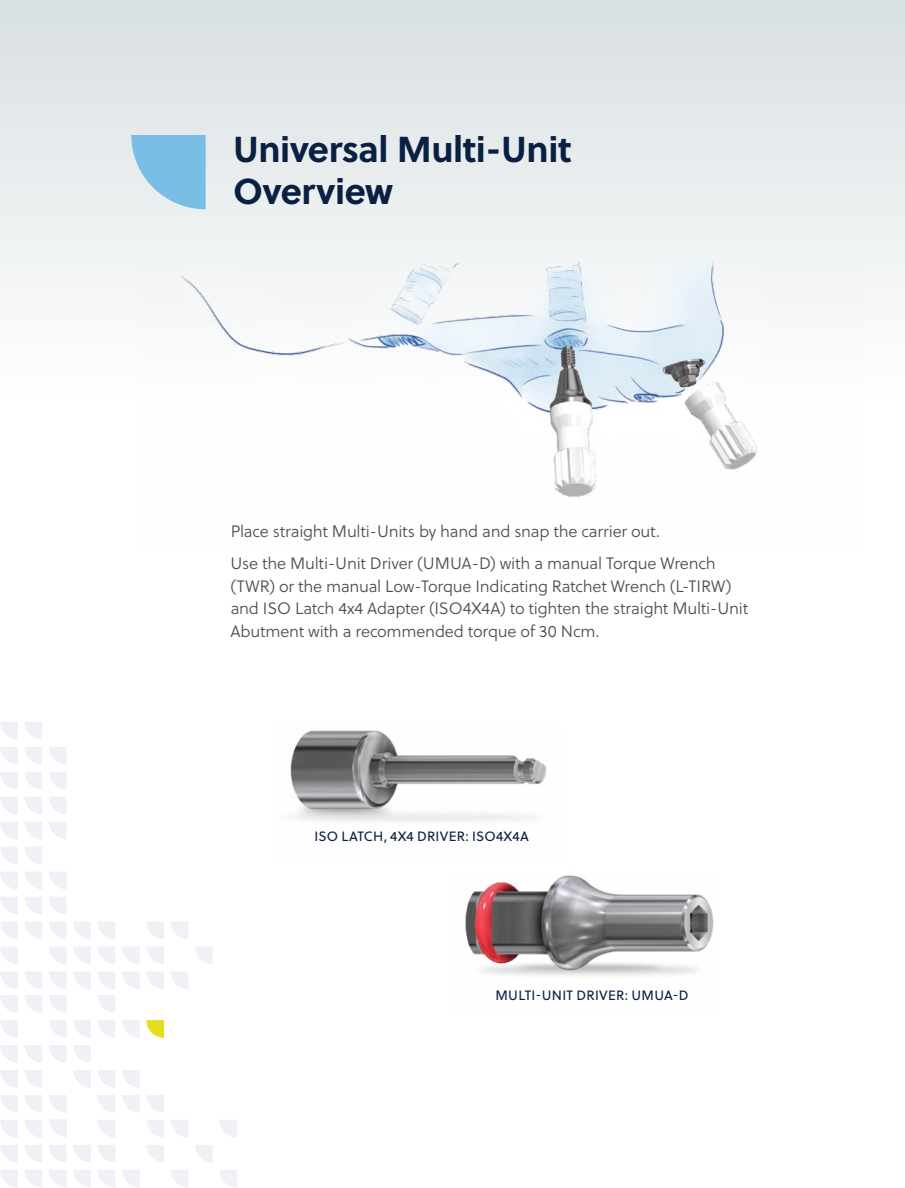
<style>
.page{position:relative;width:905px;height:1188px;background:#fff}
.page>*{position:absolute;margin:0;border:0;box-sizing:border-box;transform-origin:0 0}
.t1{font:700 36px/42px "Soleil";letter-spacing:-.015em;color:#0a2043}
.t2{font:16.5px/22.5px "Soleil Lt";letter-spacing:-.015em;color:#4d4d4f}
.t3{font:13.5px "Soleil";letter-spacing:.02em;color:#0a2043}
</style>
<div class="page">
<div style="left:0;top:0;width:904px;height:796px;background:linear-gradient(to bottom,#e2e7e9,#fff)"></div>
<svg style="left:25px;top:972px;width:17px;height:17px"></svg>
<svg style="left:0;top:972px;width:18px;height:17px"></svg>
<svg style="left:73px;top:972px;width:18px;height:17px"></svg>
<svg style="left:49px;top:972px;width:17px;height:17px"></svg>
<svg style="left:122px;top:972px;width:18px;height:17px"></svg>
<svg style="left:98px;top:972px;width:17px;height:17px"></svg>
<svg style="left:171px;top:972px;width:17px;height:17px"></svg>
<svg style="left:147px;top:972px;width:17px;height:17px"></svg>
<svg style="left:0;top:947px;width:18px;height:17px"></svg>
<svg style="left:73px;top:947px;width:18px;height:17px"></svg>
<svg style="left:49px;top:947px;width:17px;height:17px"></svg>
<svg style="left:122px;top:947px;width:18px;height:17px"></svg>
<svg style="left:98px;top:947px;width:17px;height:17px"></svg>
<svg style="left:147px;top:947px;width:17px;height:17px"></svg>
<svg style="left:25px;top:922px;width:17px;height:17px"></svg>
<svg style="left:0;top:922px;width:18px;height:17px"></svg>
<svg style="left:73px;top:922px;width:18px;height:17px"></svg>
<svg style="left:49px;top:922px;width:17px;height:17px"></svg>
<svg style="left:98px;top:922px;width:17px;height:17px"></svg>
<svg style="left:171px;top:922px;width:17px;height:17px"></svg>
<svg style="left:147px;top:922px;width:17px;height:17px"></svg>
<svg style="left:25px;top:897px;width:17px;height:17px"></svg>
<svg style="left:0;top:897px;width:18px;height:17px"></svg>
<svg style="left:49px;top:897px;width:17px;height:17px"></svg>
<svg style="left:25px;top:872px;width:17px;height:17px"></svg>
<svg style="left:0;top:872px;width:18px;height:17px"></svg>
<svg style="left:49px;top:872px;width:17px;height:17px"></svg>
<svg style="left:25px;top:847px;width:17px;height:17px"></svg>
<svg style="left:0;top:847px;width:18px;height:17px"></svg>
<svg style="left:25px;top:822px;width:17px;height:17px"></svg>
<svg style="left:0;top:822px;width:18px;height:17px"></svg>
<svg style="left:49px;top:822px;width:17px;height:17px"></svg>
<svg style="left:25px;top:797px;width:17px;height:17px"></svg>
<svg style="left:0;top:797px;width:18px;height:17px"></svg>
<svg style="left:49px;top:797px;width:17px;height:17px"></svg>
<svg style="left:25px;top:772px;width:17px;height:18px"></svg>
<svg style="left:0;top:772px;width:18px;height:18px"></svg>
<svg style="left:49px;top:772px;width:18px;height:18px"></svg>
<svg style="left:25px;top:747px;width:17px;height:18px"></svg>
<svg style="left:0;top:747px;width:18px;height:18px"></svg>
<svg style="left:49px;top:747px;width:18px;height:18px"></svg>
<svg style="left:25px;top:722px;width:17px;height:18px"></svg>
<svg style="left:0;top:722px;width:18px;height:18px"></svg>
<svg style="left:195px;top:947px;width:18px;height:17px"></svg>
<svg style="left:25px;top:1170px;width:17px;height:17px"></svg>
<svg style="left:0;top:1170px;width:18px;height:17px"></svg>
<svg style="left:73px;top:1170px;width:18px;height:17px"></svg>
<svg style="left:49px;top:1170px;width:17px;height:17px"></svg>
<svg style="left:122px;top:1170px;width:18px;height:17px"></svg>
<svg style="left:98px;top:1170px;width:17px;height:17px"></svg>
<svg style="left:171px;top:1170px;width:17px;height:17px"></svg>
<svg style="left:25px;top:1145px;width:17px;height:17px"></svg>
<svg style="left:0;top:1145px;width:18px;height:17px"></svg>
<svg style="left:73px;top:1145px;width:18px;height:17px"></svg>
<svg style="left:49px;top:1145px;width:17px;height:17px"></svg>
<svg style="left:147px;top:1145px;width:17px;height:17px"></svg>
<svg style="left:25px;top:1120px;width:17px;height:17px"></svg>
<svg style="left:0;top:1120px;width:18px;height:17px"></svg>
<svg style="left:171px;top:1120px;width:17px;height:17px"></svg>
<svg style="left:147px;top:1120px;width:17px;height:17px"></svg>
<svg style="left:25px;top:1095px;width:17px;height:18px"></svg>
<svg style="left:0;top:1095px;width:18px;height:18px"></svg>
<svg style="left:49px;top:1095px;width:17px;height:18px"></svg>
<svg style="left:122px;top:1095px;width:18px;height:18px"></svg>
<svg style="left:98px;top:1095px;width:17px;height:18px"></svg>
<svg style="left:147px;top:1095px;width:17px;height:18px"></svg>
<svg style="left:25px;top:1070px;width:17px;height:18px"></svg>
<svg style="left:0;top:1070px;width:18px;height:17px"></svg>
<svg style="left:73px;top:1070px;width:18px;height:18px"></svg>
<svg style="left:122px;top:1070px;width:18px;height:18px"></svg>
<svg style="left:98px;top:1070px;width:17px;height:18px"></svg>
<svg style="left:25px;top:1045px;width:17px;height:18px"></svg>
<svg style="left:0;top:1045px;width:18px;height:18px"></svg>
<svg style="left:73px;top:1045px;width:18px;height:18px"></svg>
<svg style="left:49px;top:1045px;width:17px;height:18px"></svg>
<svg style="left:0;top:1020px;width:18px;height:18px"></svg>
<svg style="left:73px;top:1020px;width:18px;height:18px"></svg>
<svg style="left:49px;top:1020px;width:17px;height:18px"></svg>
<svg style="left:122px;top:1020px;width:18px;height:18px"></svg>
<svg style="left:98px;top:1020px;width:17px;height:18px"></svg>
<svg style="left:25px;top:995px;width:17px;height:18px"></svg>
<svg style="left:0;top:995px;width:18px;height:18px"></svg>
<svg style="left:49px;top:995px;width:17px;height:18px"></svg>
<svg style="left:98px;top:995px;width:17px;height:18px"></svg>
<svg style="left:146px;top:1020px;width:18px;height:18px"></svg>
<svg style="left:220px;top:1170px;width:17px;height:17px"></svg>
<svg style="left:195px;top:1145px;width:18px;height:17px"></svg>
<svg style="left:220px;top:1120px;width:17px;height:17px"></svg>
<svg style="left:98px;top:1145px;width:17px;height:17px"></svg>
<svg style="left:98px;top:1120px;width:17px;height:17px"></svg>
<svg style="left:49px;top:1120px;width:18px;height:17px"></svg>
<img style="left:465px;top:875px;width:249px;height:101px">
<img style="left:141px;top:260px;width:722px;height:288px">
<svg style="left:131px;top:135px;width:75px;height:74px;background:#92c8e8"></svg>
<img style="left:276px;top:726px;width:285px;height:96px">
<h1 class="t1" style="left:233px;top:129px;width:340px">Universal Multi-Unit<br>Overview</h1>
<p class="t2" style="left:230px;top:516px;width:487px;line-height:32px">Place straight Multi-Units by hand and snap the carrier out.<br>Use the Multi-Unit Driver (UMUA-D) with a manual Torque Wrench</p>
<p class="t2" style="left:230px;top:575px;width:519px">(TWR) or the manual Low-Torque Indicating Ratchet Wrench (L-TIRW) and ISO Latch 4x4 Adapter (ISO4X4A) to tighten the straight Multi-Unit<br>Abutment with a recommended torque of 30 Ncm.</p>
<p class="t3" style="left:314px;top:828px;width:216px">ISO LATCH, 4X4 DRIVER: ISO4X4A</p>
<p class="t3" style="left:495px;top:987px;width:195px">MULTI-UNIT DRIVER: UMUA-D</p>
</div>
